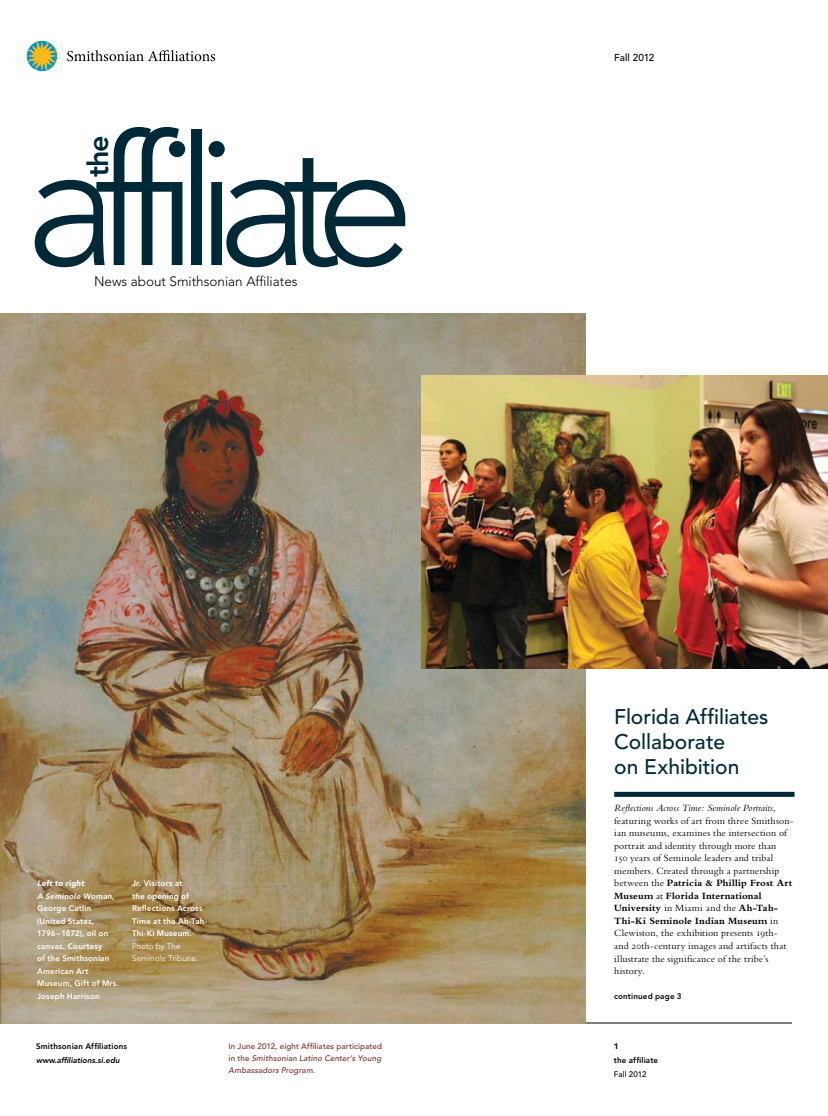
<style>
.page{position:relative;width:828px;height:1116px;background:#fff}
.page>*{position:absolute;margin:0;border:0;box-sizing:border-box;transform-origin:0 0}
.t1{font:300 179.8px "Avenir LT Std";letter-spacing:-.135em;color:#002938}
.t2{font:800 28.7px "Avenir LT Std";color:#002938}
.t3{font:500 21px/25px "Avenir LT Std";letter-spacing:-.005em;color:#002938}
.t4{font:300 13.5px "Avenir LT Std";color:#000}
.t5{font:10px/12.5px "Bembo";letter-spacing:.015em;color:#000}
.t6{font:500 10px "Avenir LT Std";letter-spacing:-.005em;color:#000}
.t7{font:800 8px/12.5px "Avenir LT Std";letter-spacing:.02em;color:#fff}
.t8{font:italic 500 8px/12px "Avenir LT Std";letter-spacing:.02em;color:#792b2e;text-align:justify}
.t9{font:800 8px "Avenir LT Std";letter-spacing:.02em;color:#000}
.t10{font:8px/12.5px "Avenir LT Std";letter-spacing:.015em;color:#fff}
.t11{font:italic 800 8px "Avenir LT Std";color:#000}
.t12{font:500 8px "Avenir LT Std";letter-spacing:.005em;color:#000}
.t13{font:900 8px "Avenir LT Std";color:#000}
.s1{font-weight:900;font-style:italic}
.s2{font-style:italic}
.s3{font-family:"Bembo SC"}
.s4{font-weight:700}
.s5{font-style:normal}
</style>
<div class="page">
<svg style="left:26px;top:40px;width:32px;height:32px"></svg>
<svg style="left:67px;top:50px;width:148px;height:11px"></svg>
<hr style="left:36px;top:1023px;width:756px;height:1px;background:#000">
<div style="left:614px;top:792px;width:181px;height:5px;background:#002938"></div>
<img style="left:0;top:313px;width:585px;height:711px">
<img style="left:421px;top:375px;width:407px;height:293px">
<h1 class="t1" style="left:24px;top:97px;width:392px">affiliate</h1>
<h2 class="t2" style="left:81px;top:177px;width:44px;rotate:-90deg">the</h2>
<h3 class="t4" style="left:94px;top:273px;width:205px">News about Smithsonian Affiliates</h3>
<p class="t7" style="left:37px;top:877px;width:83px"><span class="s1">Left to right<br></span><span class="s2">A Seminole Woman</span>,<br>George Catlin (United States,<br>1796–1872), oil on canvas. Courtesy<br>of the Smithsonian<br>American Art<br>Museum, Gift of Mrs.<br>Joseph Harrison</p>
<p class="t7" style="left:132px;top:877px;width:77px">Jr. Visitors at<br>the opening of<br>Reflections Across<br>Time at the Ah-Tah-<br>Thi-Ki Museum.</p>
<p class="t10" style="left:132px;top:940px;width:67px">Photo by The<br>Seminole Tribune.</p>
<p class="t6" style="left:614px;top:52px;width:42px">Fall 2012</p>
<h3 class="t3" style="left:614px;top:705px;width:156px">Florida Affiliates<br>Collaborate<br>on Exhibition</h3>
<p class="t5" style="left:614px;top:802px;width:181px"><span class="s2">Reflections Across Time: Seminole Portraits</span>, featuring works of art from three Smithson&shy;ian museums, examines the intersection of portrait and identity through more than<br><span class="s3">150</span> years of Seminole leaders and tribal members. Created through a partnership between the <span class="s4">Patricia &amp; Phillip Frost Art Museum</span> at <span class="s4">Florida International University</span> in Miami and the <span class="s4">Ah-Tah-Thi-Ki Seminole Indian Museum</span> in Clewiston, the exhibition presents <span class="s3">19</span>th&shy;and <span class="s3">20</span>th-century images and artifacts that illustrate the significance of the tribe’s history.</p>
<p class="t9" style="left:614px;top:991px;width:69px">continued page 3</p>
<p class="t9" style="left:36px;top:1041px;width:93px">Smithsonian Affiliations</p>
<p class="t11" style="left:36px;top:1055px;width:85px">www.affiliations.si.edu</p>
<p class="t8" style="left:229px;top:1040px;width:155px"><span class="s5">In June 2012, eight Affiliates participated in the</span> Smithsonian Latino Center’s Young Ambassadors Program<span class="s5">.</span></p>
<p class="t13" style="left:614px;top:1041px;width:6px">1</p>
<p class="t9" style="left:614px;top:1055px;width:46px">the affiliate</p>
<p class="t12" style="left:614px;top:1069px;width:34px">Fall 2012</p>
</div>
